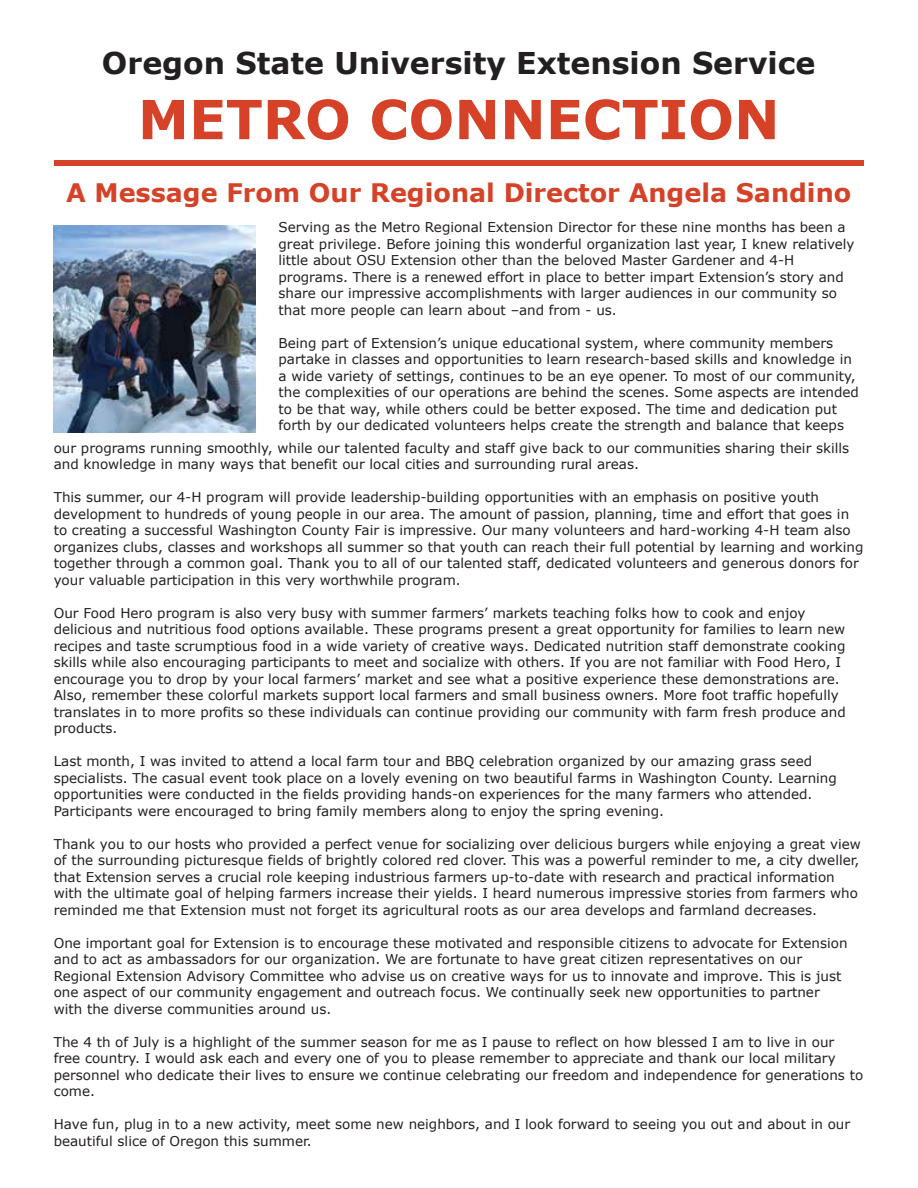
<style>
.page{position:relative;width:918px;height:1188px;background:#fff}
.page>*{position:absolute;margin:0;border:0;box-sizing:border-box;transform-origin:0 0}
.t1{font:700 54px "Verdana";color:#d54227}
.t2{font:700 30px "Verdana";color:#231f20}
.t3{font:700 25.5px "Verdana";color:#d54227}
.t4{font:13.5px/16.5px "Verdana";color:#231f20}
</style>
<div class="page">
<div style="left:54px;top:160px;width:810px;height:6px;background:#d54227"></div>
<img style="left:54px;top:226px;width:201px;height:207px">
<h2 class="t2" style="left:102px;top:44px;width:715px">Oregon State University Extension Service</h2>
<h1 class="t1" style="left:138px;top:84px;width:643px">METRO CONNECTION</h1>
<h3 class="t3" style="left:66px;top:176px;width:787px">A Message From Our Regional Director Angela Sandino</h3>
<p class="t4" style="left:279px;top:219px;width:578px">Serving as the Metro Regional Extension Director for these nine months has been a great privilege. Before joining this wonderful organization last year, I knew relatively little about OSU Extension other than the beloved Master Gardener and 4-H programs. There is a renewed effort in place to better impart Extension’s story and share our impressive accomplishments with larger audiences in our community so that more people can learn about –and from - us.</p>
<p class="t4" style="left:279px;top:335px;width:582px">Being part of Extension’s unique educational system, where community members partake in classes and opportunities to learn research-based skills and knowledge in a wide variety of settings, continues to be an eye opener. To most of our community, the complexities of our operations are behind the scenes. Some aspects are intended to be that way, while others could be better exposed. The time and dedication put forth by our dedicated volunteers helps create the strength and balance that keeps</p>
<p class="t4" style="left:54px;top:440px;width:797px">our programs running smoothly, while our talented faculty and staff give back to our communities sharing their skills and knowledge in many ways that benefit our local cities and surrounding rural areas.</p>
<p class="t4" style="left:54px;top:489px;width:811px">This summer, our 4-H program will provide leadership-building opportunities with an emphasis on positive youth development to hundreds of young people in our area. The amount of passion, planning, time and effort that goes in to creating a successful Washington County Fair is impressive. Our many volunteers and hard-working 4-H team also organizes clubs, classes and workshops all summer so that youth can reach their full potential by learning and working together through a common goal. Thank you to all of our talented staff, dedicated volunteers and generous donors for your valuable participation in this very worthwhile program.</p>
<p class="t4" style="left:54px;top:605px;width:794px">Our Food Hero program is also very busy with summer farmers’ markets teaching folks how to cook and enjoy delicious and nutritious food options available. These programs present a great opportunity for families to learn new recipes and taste scrumptious food in a wide variety of creative ways. Dedicated nutrition staff demonstrate cooking skills while also encouraging participants to meet and socialize with others. If you are not familiar with Food Hero, I encourage you to drop by your local farmers’ market and see what a positive experience these demonstrations are.<br>Also, remember these colorful markets support local farmers and small business owners. More foot traffic hopefully translates in to more profits so these individuals can continue providing our community with farm fresh produce and products.</p>
<p class="t4" style="left:54px;top:753px;width:785px">Last month, I was invited to attend a local farm tour and BBQ celebration organized by our amazing grass seed specialists. The casual event took place on a lovely evening on two beautiful farms in Washington County. Learning opportunities were conducted in the fields providing hands-on experiences for the many farmers who attended.<br>Participants were encouraged to bring family members along to enjoy the spring evening.</p>
<p class="t4" style="left:54px;top:836px;width:809px">Thank you to our hosts who provided a perfect venue for socializing over delicious burgers while enjoying a great view of the surrounding picturesque fields of brightly colored red clover. This was a powerful reminder to me, a city dweller, that Extension serves a crucial role keeping industrious farmers up-to-date with research and practical information with the ultimate goal of helping farmers increase their yields. I heard numerous impressive stories from farmers who reminded me that Extension must not forget its agricultural roots as our area develops and farmland decreases.</p>
<p class="t4" style="left:54px;top:935px;width:795px">One important goal for Extension is to encourage these motivated and responsible citizens to advocate for Extension and to act as ambassadors for our organization. We are fortunate to have great citizen representatives on our Regional Extension Advisory Committee who advise us on creative ways for us to innovate and improve. This is just one aspect of our community engagement and outreach focus. We continually seek new opportunities to partner with the diverse communities around us.</p>
<p class="t4" style="left:54px;top:1034px;width:811px">The 4 th of July is a highlight of the summer season for me as I pause to reflect on how blessed I am to live in our free country. I would ask each and every one of you to please remember to appreciate and thank our local military personnel who dedicate their lives to ensure we continue celebrating our freedom and independence for generations to come.</p>
<p class="t4" style="left:54px;top:1116px;width:798px">Have fun, plug in to a new activity, meet some new neighbors, and I look forward to seeing you out and about in our beautiful slice of Oregon this summer.</p>
</div>
